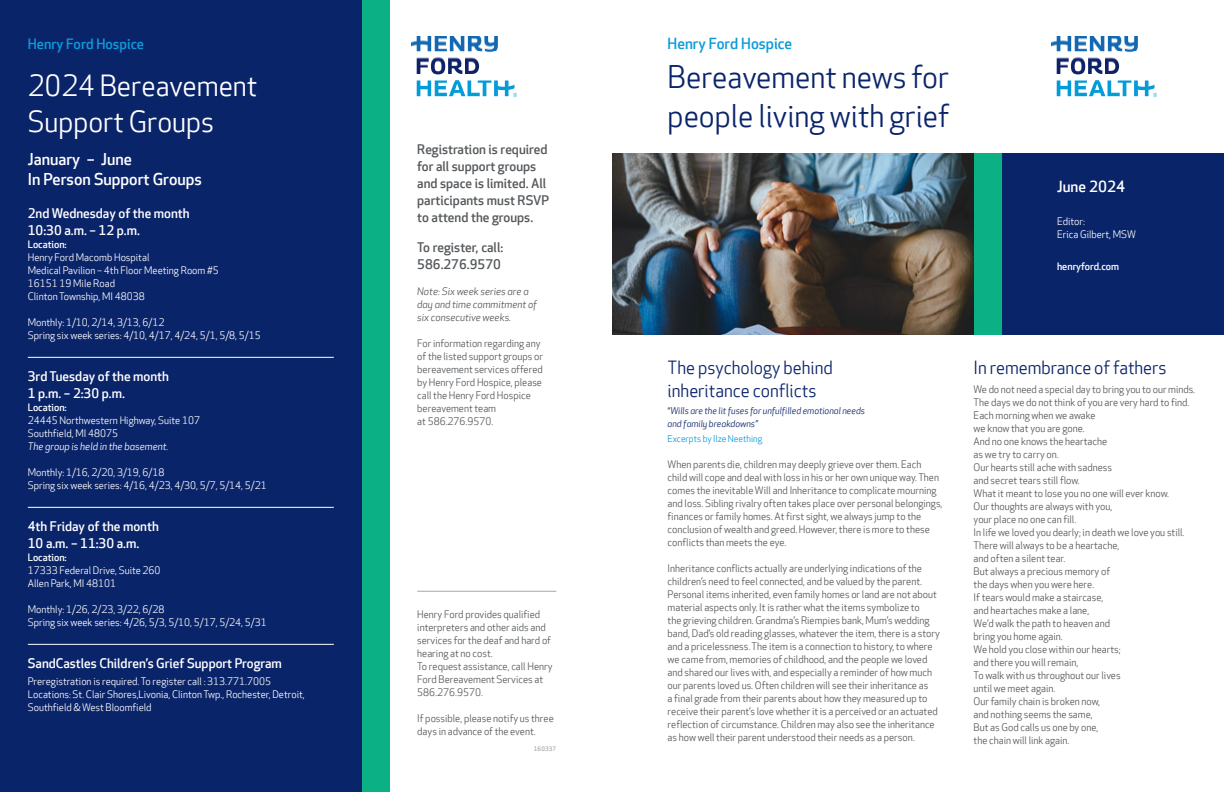
<style>
.page{position:relative;width:1224px;height:792px;background:#fff}
.page>*{position:absolute;margin:0;border:0;box-sizing:border-box;transform-origin:0 0}
.Headline_30_39{font:30px "Apex New";color:#0a246a}
.Headline_30_39-2{font:28px/36px "Apex New";color:#fff}
.Headline_17_5_22_75{font:17.5px/22.8px "Apex New";color:#0a246a}
.Subhead_17_5_22_75{font:500 16px "Apex New";color:#fff}
.Subhead_15_19_5{font:500 15px "Apex New";color:#0d9bd9}
.Subhead_15_19_5-2{font:500 15px "Apex New";color:#fff}
.Subhead_15_19_5-3{font:500 14px "Apex New";color:#0d9bd9}
.Call_to_action_-_medium_12_15{font:500 13px/17px "Apex New";color:#55595c}
.Subhead_15_19_5-4{font:500 13px "Apex New";color:#fff}
.Body_10_13{font:500 13px "Apex New";color:#fff}
.Body_10_13-2{font:10px/13px "Apex New";color:#55595c}
.Body_10_13-3{font:10px/13px "Apex New";color:#fff}
.Body_10_13-4{font:italic 10px/13px "Apex New";color:#55595c}
.Body_10_13-5{font:italic 10px "Apex New";color:#fff}
.Body_10_13-6{font:500 10px "Apex New";color:#fff}
.URL_10_13{font:500 10px "Apex New";color:#fff}
.Body_small_9_13{font:italic 9px/13px "Apex New";color:#0a246a}
.Body_10_13-7{font:9px "Apex New";color:#0d9bd9}
.Headline_40_45_5{font:500 6px "Apex New";letter-spacing:.025em;color:#a8a6a9}
</style>
<div class="page">
<div style="left:974px;top:153px;width:250px;height:182px;background:#0a246a"></div>
<div style="left:974px;top:153px;width:27px;height:182px;background:#0bb185"></div>
<img style="left:612px;top:153px;width:362px;height:182px">
<hr style="left:417px;top:591px;width:139px;height:1px;background:#a8a6a9">
<div style="left:0;top:0;width:362px;height:792px;background:#0a246a"></div>
<div style="left:362px;top:0;width:27px;height:792px;background:#0bb185"></div>
<hr style="left:28px;top:357px;width:306px;height:1px;background:#fff">
<hr style="left:28px;top:507px;width:306px;height:1px;background:#fff">
<hr style="left:28px;top:644px;width:306px;height:1px;background:#fff">
<img style="left:1051px;top:36px;width:106px;height:61px">
<img style="left:411px;top:36px;width:106px;height:61px">
<p class="Subhead_15_19_5-3" style="left:28px;top:36px;width:118px">Henry Ford Hospice</p>
<p class="Headline_30_39-2" style="left:28px;top:69px;width:231px">2024 Bereavement<br>Support Groups</p>
<p class="Subhead_17_5_22_75" style="left:28px;top:151px;width:106px">January – June</p>
<p class="Subhead_17_5_22_75" style="left:28px;top:171px;width:176px">In Person Support Groups</p>
<p class="Subhead_15_19_5-4" style="left:28px;top:206px;width:163px">2nd Wednesday of the month</p>
<p class="Subhead_15_19_5-4" style="left:28px;top:223px;width:114px">10:30 a.m. – 12 p.m.</p>
<p class="Body_10_13-6" style="left:28px;top:239px;width:40px">Location:</p>
<p class="Body_10_13-3" style="left:28px;top:252px;width:123px">Henry Ford Macomb Hospital</p>
<p class="Body_10_13-3" style="left:28px;top:265px;width:193px">Medical Pavilion – 4th Floor Meeting Room #5</p>
<p class="Body_10_13-3" style="left:28px;top:278px;width:89px">16151 19 Mile Road</p>
<p class="Body_10_13-3" style="left:28px;top:291px;width:118px">Clinton Township, MI 48038</p>
<p class="Body_10_13-3" style="left:28px;top:317px;width:138px">Monthly: 1/10, 2/14, 3/13, 6/12</p>
<p class="Body_10_13-3" style="left:28px;top:330px;width:234px">Spring six week series: 4/10, 4/17, 4/24, 5/1, 5/8, 5/15</p>
<p class="Subhead_15_19_5-4" style="left:28px;top:369px;width:143px">3rd Tuesday of the month</p>
<p class="Subhead_15_19_5-4" style="left:28px;top:386px;width:99px">1 p.m. – 2:30 p.m.</p>
<p class="Body_10_13-6" style="left:28px;top:402px;width:40px">Location:</p>
<p class="Body_10_13-3" style="left:28px;top:415px;width:174px">24445 Northwestern Highway, Suite 107</p>
<p class="Body_10_13-3" style="left:28px;top:428px;width:92px">Southfield, MI 48075</p>
<p class="Body_10_13-5" style="left:28px;top:441px;width:142px">The group is held in the basement.</p>
<p class="Body_10_13-3" style="left:28px;top:467px;width:138px">Monthly: 1/16, 2/20, 3/19, 6/18</p>
<p class="Body_10_13-3" style="left:28px;top:480px;width:240px">Spring six week series: 4/16, 4/23, 4/30, 5/7, 5/14, 5/21</p>
<p class="Subhead_15_19_5-4" style="left:28px;top:519px;width:133px">4th Friday of the month</p>
<p class="Subhead_15_19_5-4" style="left:28px;top:536px;width:113px">10 a.m. – 11:30 a.m.</p>
<p class="Body_10_13-6" style="left:28px;top:552px;width:40px">Location:</p>
<p class="Body_10_13-3" style="left:28px;top:565px;width:134px">17333 Federal Drive, Suite 260</p>
<p class="Body_10_13-3" style="left:28px;top:578px;width:90px">Allen Park, MI 48101</p>
<p class="Body_10_13-3" style="left:28px;top:604px;width:138px">Monthly: 1/26, 2/23, 3/22, 6/28</p>
<p class="Body_10_13-3" style="left:28px;top:617px;width:240px">Spring six week series: 4/26, 5/3, 5/10, 5/17, 5/24, 5/31</p>
<p class="Body_10_13" style="left:28px;top:656px;width:255px">SandCastles Children’s Grief Support Program</p>
<p class="Body_10_13-3" style="left:28px;top:676px;width:245px">Preregistration is required. To register call : 313.771.7005</p>
<p class="Body_10_13-3" style="left:28px;top:689px;width:278px">Locations: St. Clair Shores,Livonia, Clinton Twp., Rochester, Detroit,<br>Southfield &amp; West Bloomfield</p>
<p class="Call_to_action_-_medium_12_15" style="left:417px;top:141px;width:133px">Registration is required for all support groups and space is limited. All participants must RSVP to attend the groups.</p>
<p class="Call_to_action_-_medium_12_15" style="left:417px;top:239px;width:87px">To register, call:<br>586.276.9570</p>
<p class="Body_10_13-4" style="left:417px;top:285px;width:121px">Note: Six week series are a day and time commitment of six consecutive weeks.</p>
<p class="Body_10_13-2" style="left:417px;top:337px;width:127px">For information regarding any of the listed support groups or bereavement services offered by Henry Ford Hospice, please call the Henry Ford Hospice bereavement team<br>at 586.276.9570.</p>
<p class="Body_10_13-2" style="left:417px;top:608px;width:135px">Henry Ford provides qualified interpreters and other aids and services for the deaf and hard of hearing at no cost.</p>
<p class="Body_10_13-2" style="left:417px;top:660px;width:137px">To request assistance, call Henry<br>Ford Bereavement Services at<br>586.276.9570.</p>
<p class="Body_10_13-2" style="left:417px;top:712px;width:138px">If possible, please notify us three days in advance of the event.</p>
<p class="Headline_40_45_5" style="left:534px;top:745px;width:24px">160337</p>
<p class="Subhead_15_19_5" style="left:668px;top:35px;width:126px">Henry Ford Hospice</p>
<p class="Headline_30_39" style="left:668px;top:60px;width:283px">Bereavement news for</p>
<p class="Headline_30_39" style="left:668px;top:99px;width:283px">people living with grief</p>
<p class="Subhead_15_19_5-2" style="left:1057px;top:178px;width:69px">June 2024</p>
<p class="Body_10_13-3" style="left:1057px;top:215px;width:30px">Editor:</p>
<p class="Body_10_13-3" style="left:1057px;top:228px;width:80px">Erica Gilbert, MSW</p>
<p class="URL_10_13" style="left:1057px;top:261px;width:64px">henryford.com</p>
<p class="Headline_17_5_22_75" style="left:668px;top:357px;width:167px">The psychology behind inheritance conflicts</p>
<p class="Body_small_9_13" style="left:668px;top:404px;width:199px">“Wills are the lit fuses for unfulfilled emotional needs and family breakdowns”</p>
<p class="Body_10_13-7" style="left:668px;top:433px;width:96px">Excerpts by IIze Neething</p>
<p class="Body_10_13-2" style="left:668px;top:458px;width:276px">When parents die, children may deeply grieve over them. Each child will cope and deal with loss in his or her own unique way. Then comes the inevitable Will and Inheritance to complicate mourning and loss. Sibling rivalry often takes place over personal belongings, finances or family homes. At first sight, we always jump to the conclusion of wealth and greed. However, there is more to these conflicts than meets the eye.</p>
<p class="Body_10_13-2" style="left:668px;top:562px;width:274px">Inheritance conflicts actually are underlying indications of the children’s need to feel connected, and be valued by the parent.<br>Personal items inherited, even family homes or land are not about material aspects only. It is rather what the items symbolize to<br>the grieving children. Grandma’s Riempies bank, Mum’s wedding band, Dad’s old reading glasses, whatever the item, there is a story and a pricelessness. The item is a connection to history, to where we came from, memories of childhood, and the people we loved and shared our lives with, and especially a reminder of how much our parents loved us. Often children will see their inheritance as<br>a final grade from their parents about how they measured up to receive their parent’s love whether it is a perceived or an actuated reflection of circumstance. Children may also see the inheritance as how well their parent understood their needs as a person.</p>
<p class="Headline_17_5_22_75" style="left:974px;top:357px;width:195px">In remembrance of fathers</p>
<p class="Body_10_13-2" style="left:974px;top:383px;width:223px">We do not need a special day to bring you to our minds.</p>
<p class="Body_10_13-2" style="left:974px;top:396px;width:217px">The days we do not think of you are very hard to find.</p>
<p class="Body_10_13-2" style="left:974px;top:409px;width:123px">Each morning when we awake</p>
<p class="Body_10_13-2" style="left:974px;top:422px;width:113px">we know that you are gone.</p>
<p class="Body_10_13-2" style="left:974px;top:435px;width:135px">And no one knows the heartache</p>
<p class="Body_10_13-2" style="left:974px;top:448px;width:87px">as we try to carry on.</p>
<p class="Body_10_13-2" style="left:974px;top:461px;width:140px">Our hearts still ache with sadness</p>
<p class="Body_10_13-2" style="left:974px;top:474px;width:108px">and secret tears still flow.</p>
<p class="Body_10_13-2" style="left:974px;top:487px;width:197px">What it meant to lose you no one will ever know.</p>
<p class="Body_10_13-2" style="left:974px;top:500px;width:140px">Our thoughts are always with you,</p>
<p class="Body_10_13-2" style="left:974px;top:513px;width:104px">your place no one can fill.</p>
<p class="Body_10_13-2" style="left:974px;top:526px;width:212px">In life we loved you dearly; in death we love you still.</p>
<p class="Body_10_13-2" style="left:974px;top:539px;width:147px">There will always to be a heartache,</p>
<p class="Body_10_13-2" style="left:974px;top:552px;width:93px">and often a silent tear.</p>
<p class="Body_10_13-2" style="left:974px;top:565px;width:138px">But always a precious memory of</p>
<p class="Body_10_13-2" style="left:974px;top:578px;width:122px">the days when you were here.</p>
<p class="Body_10_13-2" style="left:974px;top:591px;width:131px">If tears would make a staircase,</p>
<p class="Body_10_13-2" style="left:974px;top:604px;width:117px">and heartaches make a lane,</p>
<p class="Body_10_13-2" style="left:974px;top:617px;width:138px">We’d walk the path to heaven and</p>
<p class="Body_10_13-2" style="left:974px;top:630px;width:91px">bring you home again.</p>
<p class="Body_10_13-2" style="left:974px;top:643px;width:149px">We hold you close within our hearts;</p>
<p class="Body_10_13-2" style="left:974px;top:656px;width:106px">and there you will remain,</p>
<p class="Body_10_13-2" style="left:974px;top:669px;width:149px">To walk with us throughout our lives</p>
<p class="Body_10_13-2" style="left:974px;top:682px;width:83px">until we meet again.</p>
<p class="Body_10_13-2" style="left:974px;top:695px;width:128px">Our family chain is broken now,</p>
<p class="Body_10_13-2" style="left:974px;top:708px;width:121px">and nothing seems the same,</p>
<p class="Body_10_13-2" style="left:974px;top:721px;width:126px">But as God calls us one by one,</p>
<p class="Body_10_13-2" style="left:974px;top:734px;width:97px">the chain will link again.</p>
</div>
